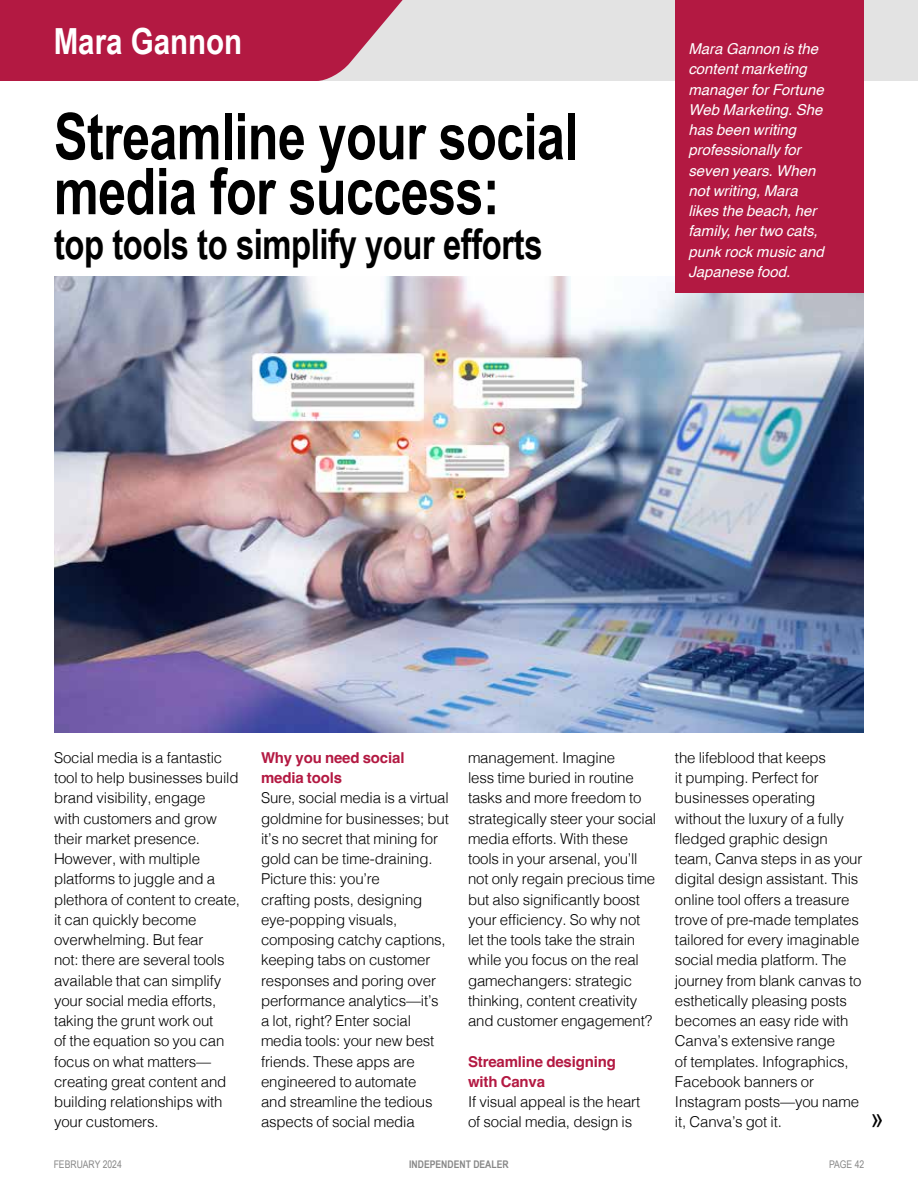
<style>
.page{position:relative;width:918px;height:1188px;background:#fff}
.page>*{position:absolute;margin:0;border:0;box-sizing:border-box;transform-origin:0 0}
.t1{font:700 64.65px/54.9px "Arial Narrow";letter-spacing:-.01em;color:#000;scale:.95 1}
.t2{font:700 42px "Arial Narrow";letter-spacing:-.01em;color:#000;scale:.95 1}
.t3{font:700 36px "Arial Narrow";color:#fff}
.t4{font:28.5px "Arial Narrow";color:#000}
.t5{font:300 15px/20.2px "Helvetica";letter-spacing:-.01em;color:#000}
.t6{font:italic 15px/20.2px "Helvetica";color:#fff}
.t7{font:700 15px/20.2px "Helvetica";letter-spacing:-.01em;color:#b31942}
.t8{font:10.5px "Arial Narrow";color:#878787}
.t9{font:700 10.5px "Arial Narrow";color:#878787}
</style>
<div class="page">
<img style="left:54px;top:276px;width:810px;height:457px">
<div style="left:418px;top:0;width:500px;height:81px;background:#e3e3e3"></div>
<svg style="left:0;top:0;width:418px;height:81px;background:#b83055"></svg>
<div style="left:675px;top:0;width:189px;height:293px;background:#b31942"></div>
<h3 class="t3" style="left:54px;top:14px;width:190px">Mara Gannon</h3>
<h1 class="t1" style="left:54px;top:106px;width:553px">Streamline your social media for success:</h1>
<h2 class="t2" style="left:54px;top:213px;width:516px">top tools to simplify your efforts</h2>
<p class="t6" style="left:688px;top:39px;width:137px">Mara Gannon is the content marketing manager for Fortune<br>Web Marketing. She has been writing professionally for seven years. When not writing, Mara likes the beach, her family, her two cats, punk rock music and<br>Japanese food.</p>
<p class="t5" style="left:54px;top:746px;width:188px">Social media is a fantastic tool to help businesses build brand visibility, engage<br>with customers and grow their market presence.<br>However, with multiple platforms to juggle and a plethora of content to create, it can quickly become overwhelming. But fear<br>not: there are several tools available that can simplify your social media efforts, taking the grunt work out<br>of the equation so you can focus on what matters— creating great content and building relationships with your customers.</p>
<p class="t7" style="left:261px;top:749px;width:145px">Why you need social media tools</p>
<p class="t5" style="left:261px;top:787px;width:189px">Sure, social media is a virtual goldmine for businesses; but it’s no secret that mining for gold can be time-draining.<br>Picture this: you’re<br>crafting posts, designing eye-popping visuals, composing catchy captions, keeping tabs on customer responses and poring over performance analytics—it’s a lot, right? Enter social media tools: your new best friends. These apps are engineered to automate<br>and streamline the tedious aspects of social media</p>
<p class="t5" style="left:468px;top:746px;width:190px">management. Imagine<br>less time buried in routine tasks and more freedom to strategically steer your social media efforts. With these tools in your arsenal, you’ll not only regain precious time but also significantly boost your efficiency. So why not let the tools take the strain while you focus on the real gamechangers: strategic thinking, content creativity and customer engagement?</p>
<p class="t7" style="left:468px;top:1053px;width:149px">Streamline designing with Canva</p>
<p class="t5" style="left:468px;top:1090px;width:174px">If visual appeal is the heart of social media, design is</p>
<p class="t5" style="left:675px;top:746px;width:189px">the lifeblood that keeps<br>it pumping. Perfect for businesses operating without the luxury of a fully fledged graphic design team, Canva steps in as your digital design assistant. This online tool offers a treasure trove of pre-made templates tailored for every imaginable social media platform. The journey from blank canvas to esthetically pleasing posts becomes an easy ride with<br>Canva’s extensive range<br>of templates. Infographics,<br>Facebook banners or<br>Instagram posts—you name it, Canva’s got it.</p>
<h3 class="t4" style="left:871px;top:1097px;width:14px">»</h3>
<p class="t8" style="left:54px;top:1156px;width:70px">FEBRUARY 2024</p>
<p class="t9" style="left:409px;top:1156px;width:101px">INDEPENDENT DEALER</p>
<p class="t8" style="left:829px;top:1156px;width:37px">PAGE 42</p>
</div>
